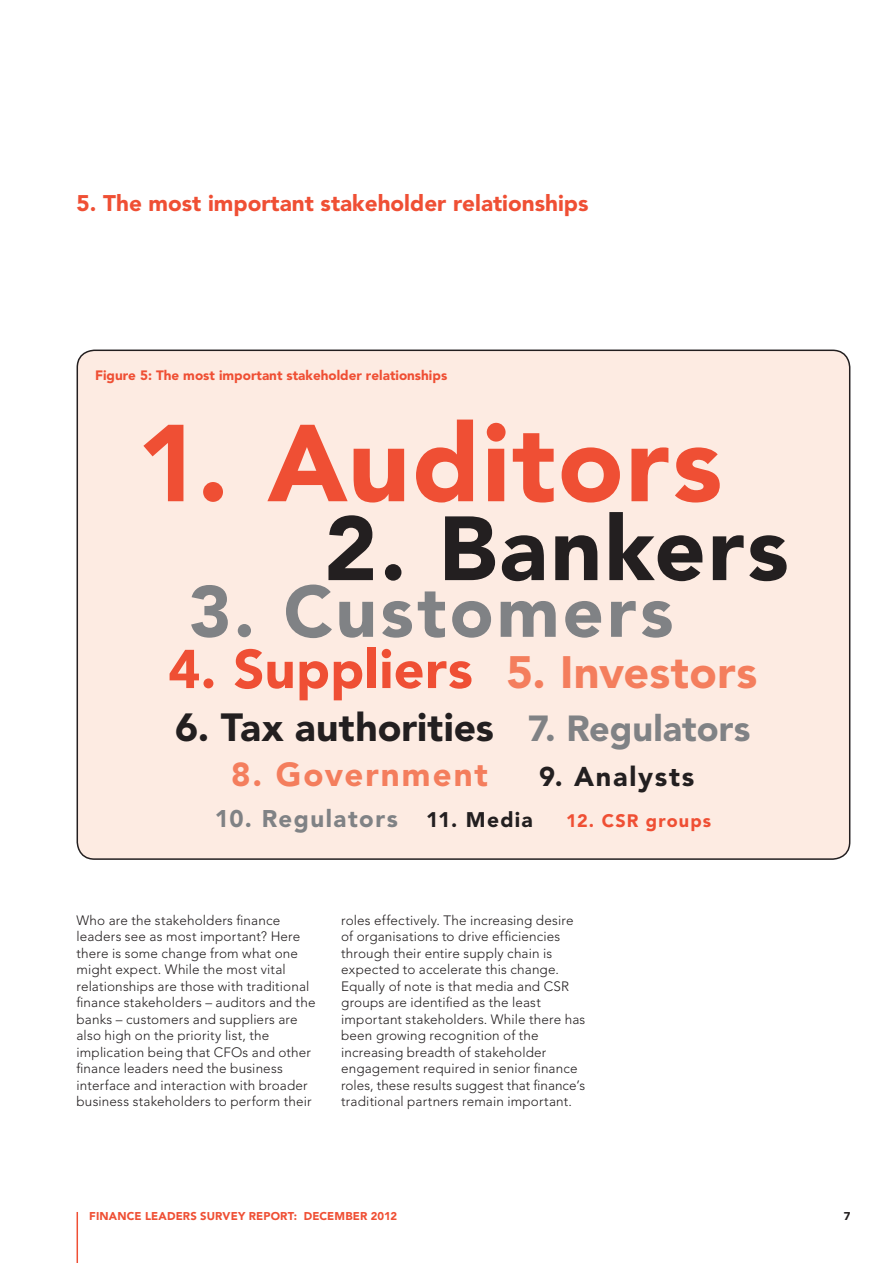
<style>
.page{position:relative;width:893px;height:1263px;background:#fff}
.page>*{position:absolute;margin:0;border:0;box-sizing:border-box;transform-origin:0 0}
.body_text{font:900 108px "Avenir LT Std";letter-spacing:.02em;color:#ef4f34}
.body_text-2{font:900 90px "Avenir LT Std";letter-spacing:.025em;color:#231f20}
.body_text-3{font:900 72px "Avenir LT Std";letter-spacing:.045em;color:#808285}
.body_text-4{font:900 54px "Avenir LT Std";letter-spacing:.01em;color:#ef4f34}
.body_text-5{font:900 39px "Avenir LT Std";color:#231f20}
.body_text-6{font:900 33px "Avenir LT Std";letter-spacing:.06em;color:#f47e5d}
.body_text-7{font:900 27px "Avenir LT Std";letter-spacing:.065em;color:#231f20}
.body_text-8{font:900 24px "Avenir LT Std";letter-spacing:.06em;color:#808285}
.Heading_L1__Chapter{font:900 22.5px "Avenir LT Std";color:#ef4f34}
.body_text-9{font:900 21px "Avenir LT Std";letter-spacing:.06em;color:#231f20}
.body_text-10{font:900 18px "Avenir LT Std";letter-spacing:.06em;color:#ef4f34}
.body_text-11{font:300 13.5px/16.5px "Avenir LT Std";letter-spacing:.01em;color:#231f20}
.t1{font:900 13.5px "Avenir LT Std";color:#ef4f34}
.t2{font:900 11.25px "Avenir LT Std";letter-spacing:.015em;color:#ef4f34}
.t3{font:900 11.25px "Avenir LT Std";color:#231f20}
.s1{font-size:45px;color:#f47e5d}
.s2{font-size:36px;color:#808285}
</style>
<div class="page">
<hr style="left:77px;top:1212px;width:1px;height:51px;background:#ef4f34">
<div style="left:77px;top:350px;width:773px;height:509px;background:#fdebe2;border-radius:17px"></div>
<p class="Heading_L1__Chapter" style="left:77px;top:190px;width:513px">5. The most important stakeholder relationships</p>
<p class="t1" style="left:95px;top:367px;width:354px">Figure 5: The most important stakeholder relationships</p>
<p class="body_text" style="left:137px;top:398px;width:587px">1. Auditors</p>
<p class="body_text-2" style="left:324px;top:494px;width:466px">2. Bankers</p>
<p class="body_text-3" style="left:189px;top:568px;width:486px">3. Customers</p>
<p class="body_text-4" style="left:168px;top:637px;width:590px">4. Suppliers <span class="s1">5. Investors</span></p>
<p class="body_text-5" style="left:175px;top:703px;width:577px">6. Tax authorities <span class="s2">7. Regulators</span></p>
<p class="body_text-6" style="left:231px;top:755px;width:258px">8. Government</p>
<p class="body_text-7" style="left:539px;top:761px;width:157px">9. Analysts</p>
<p class="body_text-8" style="left:215px;top:804px;width:185px">10. Regulators</p>
<p class="body_text-9" style="left:426px;top:806px;width:108px">11. Media</p>
<p class="body_text-10" style="left:566px;top:809px;width:146px">12. CSR groups</p>
<p class="body_text-11" style="left:77px;top:912px;width:240px">Who are the stakeholders finance leaders see as most important? Here there is some change from what one might expect. While the most vital relationships are those with traditional finance stakeholders – auditors and the banks – customers and suppliers are also high on the priority list, the implication being that CFOs and other finance leaders need the business interface and interaction with broader business stakeholders to perform their</p>
<p class="body_text-11" style="left:341px;top:912px;width:246px">roles effectively. The increasing desire of organisations to drive efficiencies through their entire supply chain is expected to accelerate this change.<br>Equally of note is that media and CSR groups are identified as the least important stakeholders. While there has been growing recognition of the increasing breadth of stakeholder engagement required in senior finance roles, these results suggest that finance’s traditional partners remain important.</p>
<p class="t2" style="left:89px;top:1210px;width:309px">FINANCE LEADERS SURVEY REPORT: DECEMBER 2012</p>
<p class="t3" style="left:844px;top:1210px;width:8px">7</p>
</div>
